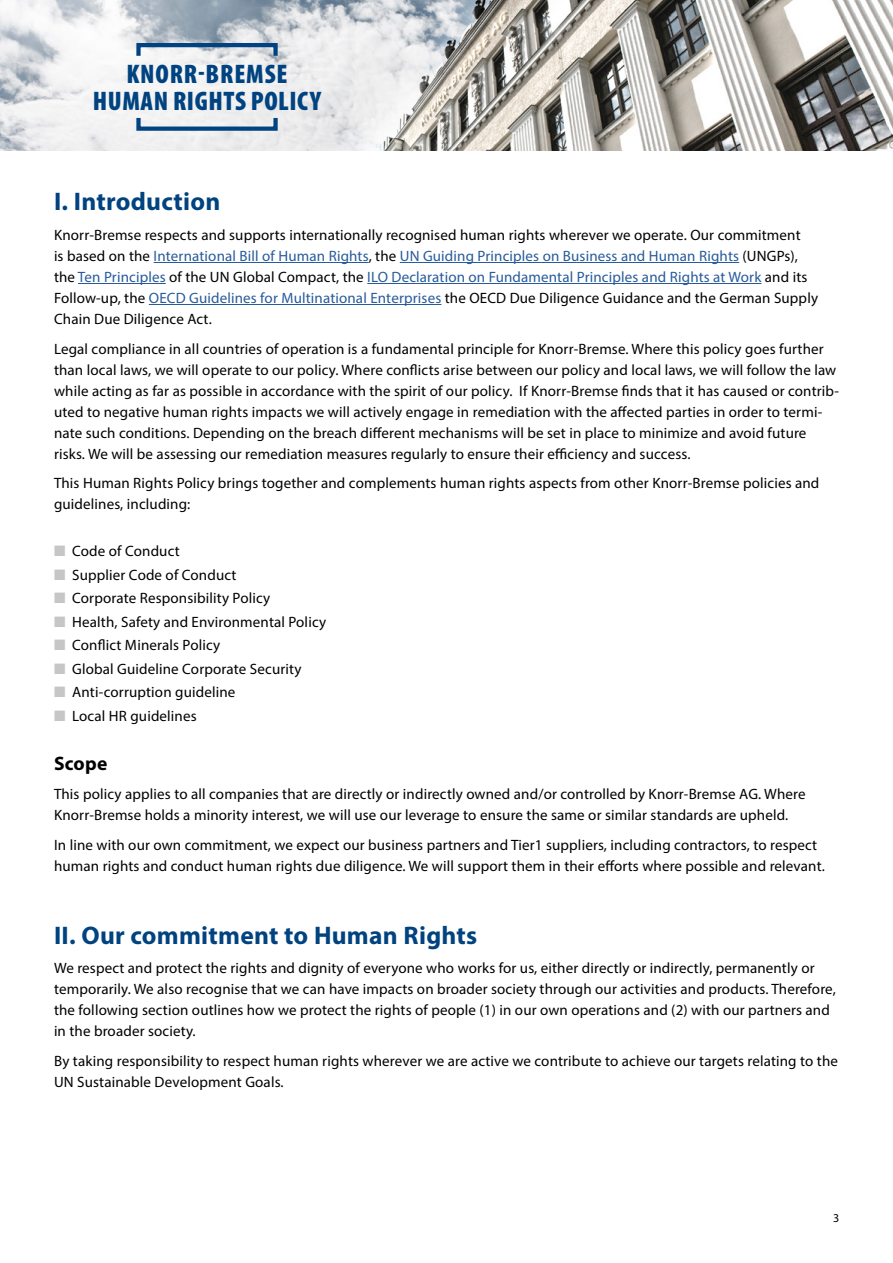
<style>
.page{position:relative;width:893px;height:1263px;background:#fff}
.page>*{position:absolute;margin:0;border:0;box-sizing:border-box;transform-origin:0 0}
.t1{font:900 condensed 27px/27px "Myriad Pro";letter-spacing:.02em;color:#004380;text-align:center}
.t2{font:700 25.5px "Myriad Pro";letter-spacing:.01em;color:#004380}
.t3{font:700 19.5px "Myriad Pro";letter-spacing:.01em;color:#000}
.t4{font:15px/21px "Myriad Pro";letter-spacing:.01em;color:#000}
.t5{font:12px "Myriad Pro";color:#000}
.s1{color:#275b9b}
.s2{color:#c6c6c6}
</style>
<div class="page">
<hr style="left:154px;top:262px;width:215px;height:1px;background:#275b9b">
<hr style="left:400px;top:262px;width:339px;height:1px;background:#275b9b">
<hr style="left:78px;top:283px;width:88px;height:1px;background:#275b9b">
<hr style="left:367px;top:283px;width:394px;height:1px;background:#275b9b">
<hr style="left:149px;top:304px;width:292px;height:1px;background:#275b9b">
<img style="left:0;top:0;width:893px;height:151px">
<div style="left:136px;top:43px;width:142px;height:15px;border:4px solid #004380"></div>
<div style="left:136px;top:116px;width:142px;height:15px;border:4px solid #004380"></div>
<h1 class="t1" style="left:93px;top:59px;width:230px">KNORR-BREMSE<br>HUMAN RIGHTS POLICY</h1>
<h2 class="t2" style="left:54px;top:185px;width:168px">I. Introduction</h2>
<p class="t4" style="left:54px;top:224px;width:766px">Knorr-Bremse respects and supports internationally recognised human rights wherever we operate. Our commitment<br>is based on the <span class="s1">International Bill of Human Rights</span>, the <span class="s1">UN Guiding Principles on Business and Human Rights</span> (UNGPs), the <span class="s1">Ten Principles</span> of the UN Global Compact, the <span class="s1">ILO Declaration on Fundamental Principles and Rights at Work</span> and its Follow-up, the <span class="s1">OECD Guidelines for Multinational Enterprises</span> the OECD Due Diligence Guidance and the German Supply Chain Due Diligence Act.</p>
<p class="t4" style="left:54px;top:338px;width:786px">Legal compliance in all countries of operation is a fundamental principle for Knorr-Bremse. Where this policy goes further than local laws, we will operate to our policy. Where conflicts arise between our policy and local laws, we will follow the law while acting as far as possible in accordance with the spirit of our policy. If Knorr-Bremse finds that it has caused or contrib&shy;uted to negative human rights impacts we will actively engage in remediation with the affected parties in order to termi&shy;nate such conditions. Depending on the breach different mechanisms will be set in place to minimize and avoid future risks. We will be assessing our remediation measures regularly to ensure their efficiency and success.</p>
<p class="t4" style="left:54px;top:472px;width:767px">This Human Rights Policy brings together and complements human rights aspects from other Knorr-Bremse policies and guidelines, including:</p>
<p class="t4" style="left:54px;top:540px;width:127px"><span class="s2">■</span> Code of Conduct</p>
<p class="t4" style="left:54px;top:564px;width:184px"><span class="s2">■</span> Supplier Code of Conduct</p>
<p class="t4" style="left:54px;top:587px;width:218px"><span class="s2">■</span> Corporate Responsibility Policy</p>
<p class="t4" style="left:54px;top:611px;width:274px"><span class="s2">■</span> Health, Safety and Environmental Policy</p>
<p class="t4" style="left:54px;top:634px;width:168px"><span class="s2">■</span> Conflict Minerals Policy</p>
<p class="t4" style="left:54px;top:658px;width:249px"><span class="s2">■</span> Global Guideline Corporate Security</p>
<p class="t4" style="left:54px;top:681px;width:183px"><span class="s2">■</span> Anti-corruption guideline</p>
<p class="t4" style="left:54px;top:705px;width:144px"><span class="s2">■</span> Local HR guidelines</p>
<h3 class="t3" style="left:54px;top:750px;width:55px">Scope</h3>
<p class="t4" style="left:54px;top:783px;width:753px">This policy applies to all companies that are directly or indirectly owned and/or controlled by Knorr-Bremse AG. Where<br>Knorr-Bremse holds a minority interest, we will use our leverage to ensure the same or similar standards are upheld.</p>
<p class="t4" style="left:54px;top:834px;width:772px">In line with our own commitment, we expect our business partners and Tier1 suppliers, including contractors, to respect human rights and conduct human rights due diligence. We will support them in their efforts where possible and relevant.</p>
<h2 class="t2" style="left:54px;top:918px;width:425px">II. Our commitment to Human Rights</h2>
<p class="t4" style="left:54px;top:957px;width:783px">We respect and protect the rights and dignity of everyone who works for us, either directly or indirectly, permanently or temporarily. We also recognise that we can have impacts on broader society through our activities and products. Therefore, the following section outlines how we protect the rights of people (1) in our own operations and (2) with our partners and in the broader society.</p>
<p class="t4" style="left:54px;top:1050px;width:785px">By taking responsibility to respect human rights wherever we are active we contribute to achieve our targets relating to the<br>UN Sustainable Development Goals.</p>
<p class="t5" style="left:833px;top:1210px;width:8px">3</p>
</div>
